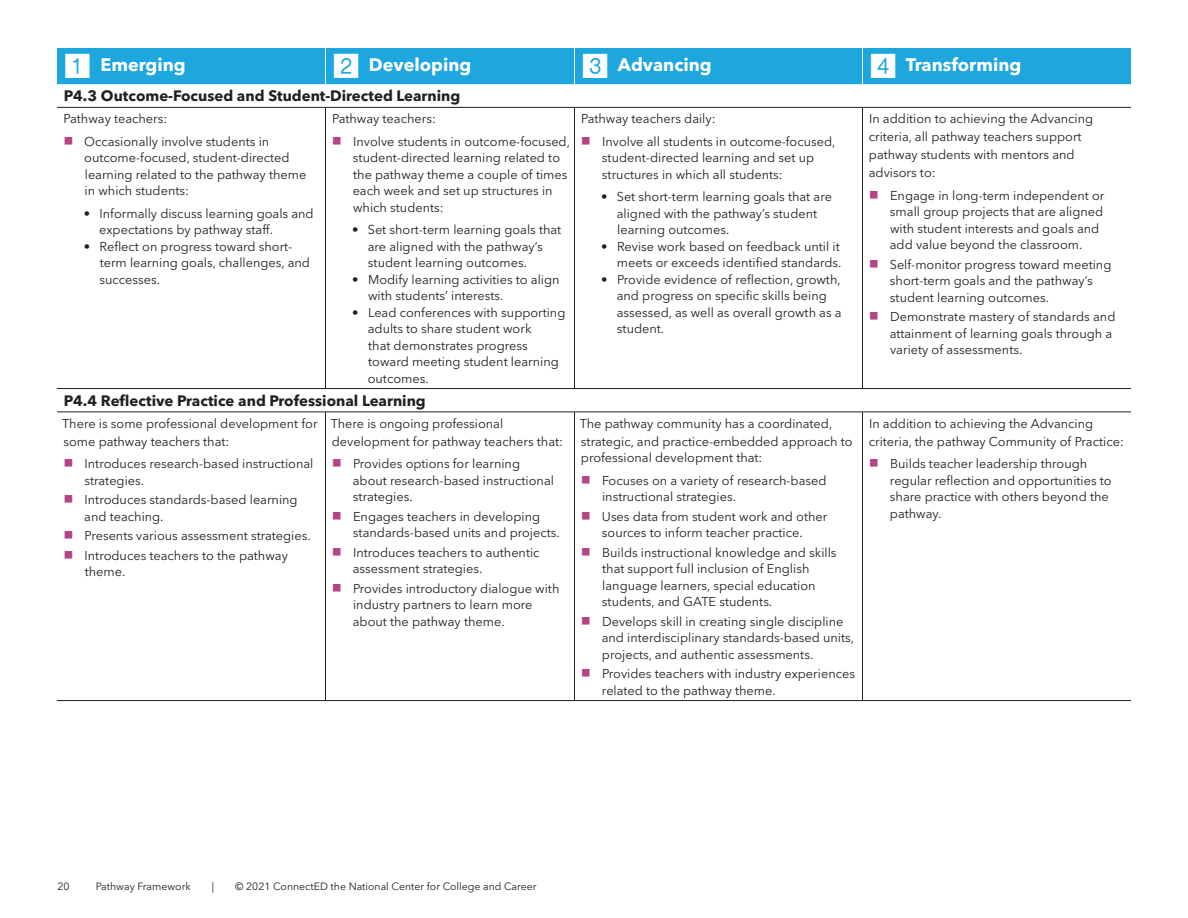
<style>
.page{position:relative;width:1188px;height:918px;background:#fff}
.page>*{position:absolute;margin:0;border:0;box-sizing:border-box;transform-origin:0 0}
.t1{font:700 18px "Avenir Next LT Pro";color:#fff}
.t2{font:700 15px "Avenir Next LT Pro";color:#231f20}
.t3{font:12.75px/16.5px "Avenir Next LT Pro";color:#231f20}
.t4{font:10.5px "Avenir Next LT Pro";color:#231f20}
.s1{font-family:"Square Frame Neg";font-weight:400;font-size:33px}
</style>
<div class="page">
<div style="left:57px;top:48px;width:1074px;height:36px;background:#1ea6df"></div>
<hr style="left:325px;top:48px;width:1px;height:36px;background:#fff">
<hr style="left:574px;top:48px;width:1px;height:36px;background:#fff">
<hr style="left:862px;top:48px;width:1px;height:36px;background:#fff">
<hr style="left:325px;top:108px;width:1px;height:280px;background:#231f20">
<hr style="left:574px;top:108px;width:1px;height:280px;background:#231f20">
<hr style="left:862px;top:108px;width:1px;height:280px;background:#231f20">
<hr style="left:325px;top:412px;width:1px;height:288px;background:#231f20">
<hr style="left:574px;top:412px;width:1px;height:288px;background:#231f20">
<hr style="left:862px;top:412px;width:1px;height:288px;background:#231f20">
<hr style="left:57px;top:107px;width:269px;height:1px;background:#231f20">
<hr style="left:326px;top:107px;width:248px;height:1px;background:#231f20">
<hr style="left:574px;top:107px;width:288px;height:1px;background:#231f20">
<hr style="left:862px;top:107px;width:269px;height:1px;background:#231f20">
<hr style="left:57px;top:388px;width:269px;height:1px;background:#231f20">
<hr style="left:326px;top:388px;width:248px;height:1px;background:#231f20">
<hr style="left:574px;top:388px;width:288px;height:1px;background:#231f20">
<hr style="left:862px;top:388px;width:269px;height:1px;background:#231f20">
<hr style="left:57px;top:412px;width:269px;height:1px;background:#231f20">
<hr style="left:326px;top:412px;width:248px;height:1px;background:#231f20">
<hr style="left:574px;top:412px;width:288px;height:1px;background:#231f20">
<hr style="left:862px;top:412px;width:269px;height:1px;background:#231f20">
<hr style="left:57px;top:700px;width:269px;height:1px;background:#231f20">
<hr style="left:326px;top:700px;width:248px;height:1px;background:#231f20">
<hr style="left:574px;top:700px;width:288px;height:1px;background:#231f20">
<hr style="left:862px;top:700px;width:269px;height:1px;background:#231f20">
<h1 class="t1" style="left:63px;top:53px;width:124px"><span class="s1">1</span> Emerging</h1>
<h1 class="t1" style="left:332px;top:53px;width:141px"><span class="s1">2</span> Developing</h1>
<h1 class="t1" style="left:581px;top:53px;width:132px"><span class="s1">3</span> Advancing</h1>
<h1 class="t1" style="left:869px;top:53px;width:154px"><span class="s1">4</span> Transforming</h1>
<p class="t2" style="left:64px;top:87px;width:398px">P4.3 Outcome-Focused and Student-Directed Learning</p>
<p class="t3" style="left:84px;top:107px;width:187px;line-height:22.5px;text-indent:-21px">Pathway teachers:<br>Occasionally involve students in</p>
<p class="t3" style="left:84px;top:149px;width:224px">outcome-focused, student-directed learning related to the pathway theme in which students:</p>
<p class="t3" style="left:99px;top:205px;width:216px;text-indent:-16px">• Informally discuss learning goals and expectations by pathway staff.</p>
<p class="t3" style="left:99px;top:238px;width:212px;text-indent:-16px">• Reflect on progress toward short&shy;term learning goals, challenges, and successes.</p>
<p class="t3" style="left:602px;top:107px;width:235px;line-height:22.5px;text-indent:-21px">Pathway teachers daily:<br>Involve all students in outcome-focused,</p>
<p class="t3" style="left:602px;top:149px;width:214px">student-directed learning and set up structures in which all students:</p>
<p class="t3" style="left:617px;top:188px;width:217px;text-indent:-16px">• Set short-term learning goals that are aligned with the pathway’s student learning outcomes.</p>
<p class="t3" style="left:601px;top:238px;width:242px;text-align:right">• Revise work based on feedback until it meets or exceeds identified standards.</p>
<p class="t3" style="left:617px;top:271px;width:227px;text-indent:-16px">• Provide evidence of reflection, growth, and progress on specific skills being assessed, as well as overall growth as a student.</p>
<p class="t3" style="left:869px;top:110px;width:226px;line-height:18px">In addition to achieving the Advancing criteria, all pathway teachers support pathway students with mentors and advisors to:</p>
<p class="t3" style="left:890px;top:187px;width:216px">Engage in long-term independent or small group projects that are aligned with student interests and goals and add value beyond the classroom.</p>
<p class="t3" style="left:890px;top:256px;width:223px">Self-monitor progress toward meeting short-term goals and the pathway’s student learning outcomes.</p>
<p class="t3" style="left:890px;top:308px;width:227px">Demonstrate mastery of standards and attainment of learning goals through a variety of assessments.</p>
<p class="t3" style="left:353px;top:107px;width:219px;line-height:22.5px;text-indent:-21px">Pathway teachers:<br>Involve students in outcome-focused,</p>
<p class="t3" style="left:353px;top:149px;width:216px">student-directed learning related to the pathway theme a couple of times each week and set up structures in which students:</p>
<p class="t3" style="left:368px;top:221px;width:195px;text-indent:-16px">• Set short-term learning goals that are aligned with the pathway’s student learning outcomes.</p>
<p class="t3" style="left:368px;top:271px;width:193px;text-indent:-16px">• Modify learning activities to align with students’ interests.</p>
<p class="t3" style="left:368px;top:304px;width:199px;text-indent:-16px">• Lead conferences with supporting adults to share student work<br>that demonstrates progress toward meeting student learning outcomes.</p>
<p class="t2" style="left:64px;top:391px;width:364px">P4.4 Reflective Practice and Professional Learning</p>
<p class="t3" style="left:62px;top:414px;width:257px;line-height:18px">There is some professional development for some pathway teachers that:</p>
<p class="t3" style="left:84px;top:455px;width:230px">Introduces research-based instructional strategies.</p>
<p class="t3" style="left:84px;top:491px;width:215px">Introduces standards-based learning and teaching.</p>
<p class="t3" style="left:85px;top:526px;width:228px;line-height:19.5px">Presents various assessment strategies.<br>Introduces teachers to the pathway</p>
<p class="t3" style="left:85px;top:563px;width:42px">theme.</p>
<p class="t3" style="left:331px;top:414px;width:234px;line-height:18px">There is ongoing professional development for pathway teachers that:</p>
<p class="t3" style="left:353px;top:455px;width:203px">Provides options for learning about research-based instructional strategies.</p>
<p class="t3" style="left:353px;top:508px;width:208px">Engages teachers in developing standards-based units and projects.</p>
<p class="t3" style="left:353px;top:544px;width:188px">Introduces teachers to authentic assessment strategies.</p>
<p class="t3" style="left:353px;top:580px;width:208px">Provides introductory dialogue with industry partners to learn more about the pathway theme.</p>
<p class="t3" style="left:580px;top:414px;width:274px;line-height:18px">The pathway community has a coordinated, strategic, and practice-embedded approach to</p>
<p class="t3" style="left:602px;top:446px;width:226px;line-height:22.5px;text-indent:-21px">professional development that:<br>Focuses on a variety of research-based</p>
<p class="t3" style="left:602px;top:487px;width:227px;line-height:19.5px">instructional strategies.<br>Uses data from student work and other</p>
<p class="t3" style="left:602px;top:523px;width:236px;line-height:19.5px">sources to inform teacher practice.<br>Builds instructional knowledge and skills</p>
<p class="t3" style="left:602px;top:560px;width:215px">that support full inclusion of English language learners, special education students, and GATE students.</p>
<p class="t3" style="left:602px;top:613px;width:254px">Develops skill in creating single discipline and interdisciplinary standards-based units, projects, and authentic assessments.</p>
<p class="t3" style="left:602px;top:665px;width:255px">Provides teachers with industry experiences related to the pathway theme.</p>
<p class="t3" style="left:869px;top:414px;width:257px;line-height:18px">In addition to achieving the Advancing criteria, the pathway Community of Practice:</p>
<p class="t3" style="left:890px;top:455px;width:223px">Builds teacher leadership through regular reflection and opportunities to share practice with others beyond the pathway.</p>
<p class="t4" style="left:57px;top:880px;width:14px">20</p>
<p class="t4" style="left:96px;top:880px;width:96px">Pathway Framework</p>
<p class="t4" style="left:212px;top:880px;width:4px">|</p>
<p class="t4" style="left:235px;top:880px;width:303px">© 2021 ConnectED the National Center for College and Career</p>
</div>
